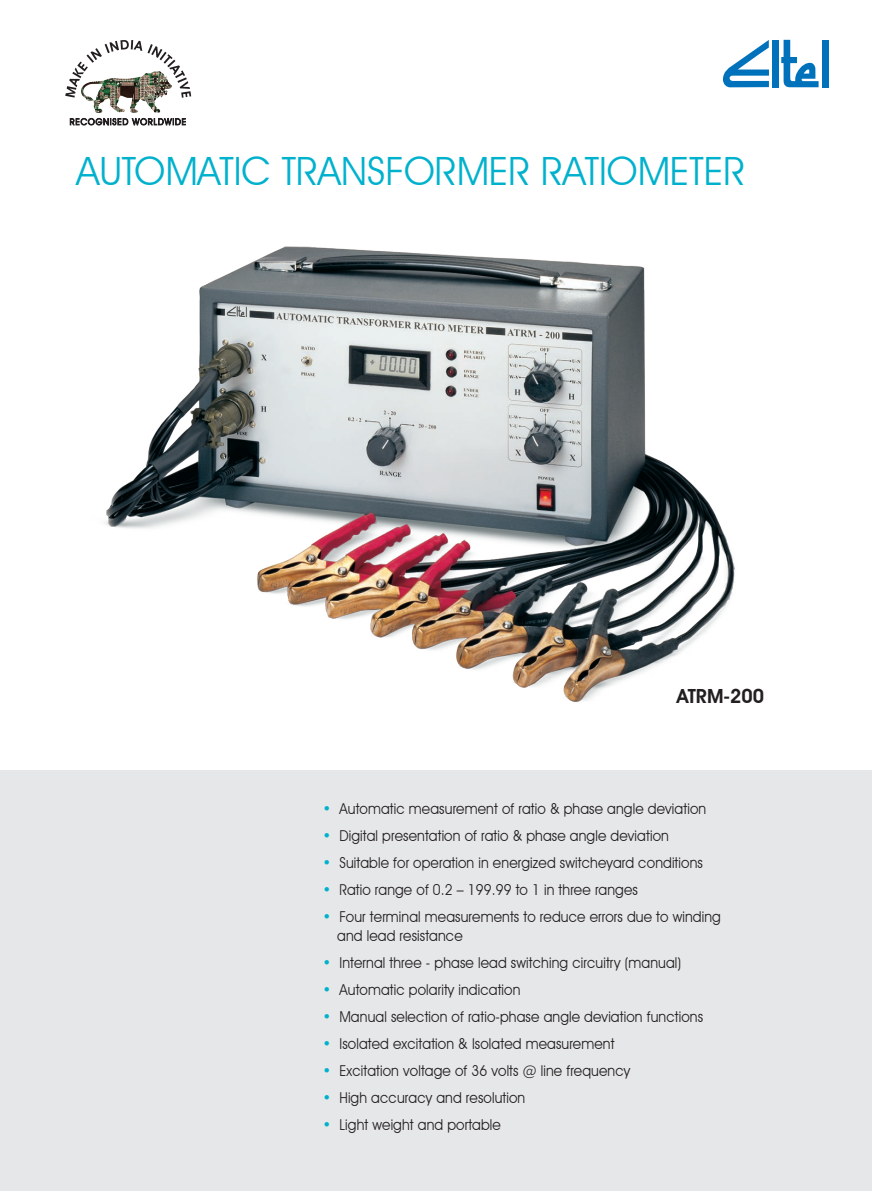
<style>
.page{position:relative;width:872px;height:1191px;background:#fff}
.page>*{position:absolute;margin:0;border:0;box-sizing:border-box;transform-origin:0 0}
.t1{font:39px "Avant Garde IT Cby BT";color:#00b1cd}
.t2{font:600 19.5px "Avant Garde IT Cby BT";color:#231f20}
.t3{font:15px/19.5px "Avant Garde IT Cby BT";letter-spacing:.01em;color:#231f20;scale:.92 1}
.s1{color:#00b1cd}
</style>
<div class="page">
<img style="left:104px;top:246px;width:631px;height:456px">
<svg style="left:723px;top:40px;width:46px;height:47px"></svg>
<div style="left:772px;top:40px;width:7px;height:47px;background:#0072bc"></div>
<div style="left:822px;top:40px;width:7px;height:47px;background:#0072bc"></div>
<svg style="left:781px;top:40px;width:37px;height:47px"></svg>
<div style="left:0;top:770px;width:872px;height:421px;background:#e6e7e9"></div>
<svg style="left:70px;top:118px;width:116px;height:7px"></svg>
<svg style="left:65px;top:40px;width:126px;height:58px"></svg>
<img style="left:81px;top:72px;width:90px;height:41px">
<h1 class="t1" style="left:76px;top:147px;width:670px">AUTOMATIC TRANSFORMER RATIOMETER</h1>
<h2 class="t2" style="left:677px;top:684px;width:89px">ATRM-200</h2>
<p class="t3" style="left:322px;top:798px;width:419px"><span class="s1">•</span> Automatic measurement of ratio &amp; phase angle deviation</p>
<p class="t3" style="left:322px;top:825px;width:378px"><span class="s1">•</span> Digital presentation of ratio &amp; phase angle deviation</p>
<p class="t3" style="left:322px;top:852px;width:415px"><span class="s1">•</span> Suitable for operation in energized switcheyard conditions</p>
<p class="t3" style="left:322px;top:879px;width:344px"><span class="s1">•</span> Ratio range of 0.2 – 199.99 to 1 in three ranges</p>
<p class="t3" style="left:337px;top:906px;width:418px;text-indent:-15px"><span class="s1">•</span> Four terminal measurements to reduce errors due to winding and lead resistance</p>
<p class="t3" style="left:322px;top:953px;width:391px"><span class="s1">•</span> Internal three - phase lead switching circuitry (manual)</p>
<p class="t3" style="left:322px;top:980px;width:217px"><span class="s1">•</span> Automatic polarity indication</p>
<p class="t3" style="left:322px;top:1007px;width:415px"><span class="s1">•</span> Manual selection of ratio-phase angle deviation functions</p>
<p class="t3" style="left:322px;top:1034px;width:319px"><span class="s1">•</span> Isolated excitation &amp; Isolated measurement</p>
<p class="t3" style="left:322px;top:1061px;width:336px"><span class="s1">•</span> Excitation voltage of 36 volts @ line frequency</p>
<p class="t3" style="left:322px;top:1088px;width:222px"><span class="s1">•</span> High accuracy and resolution</p>
<p class="t3" style="left:322px;top:1115px;width:195px"><span class="s1">•</span> Light weight and portable</p>
</div>
